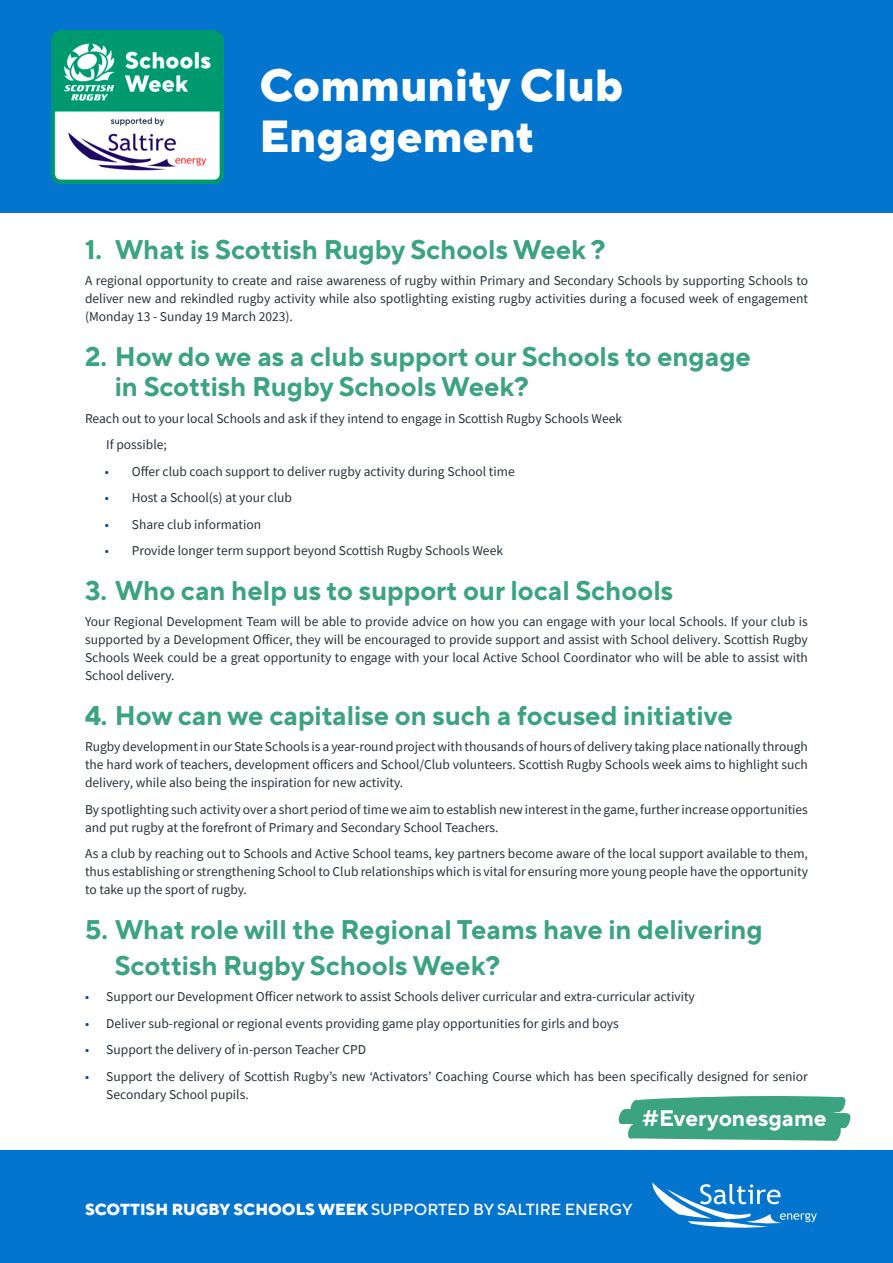
<style>
.page{position:relative;width:893px;height:1263px;background:#fff}
.page>*{position:absolute;margin:0;border:0;box-sizing:border-box;transform-origin:0 0}
.t1{font:800 45px/51px "TT Norms Pro";color:#fff}
.Paragraph_Style{font:700 27px/30px "TT Norms Pro";color:#3ba37f}
.t2{font:700 22.5px "TT Norms Pro";color:#fff}
.t3{font:800 16.05px "TT Norms Pro";color:#fff}
.Paragraph_Style-2{font:13.5px/18px "Source Sans Pro";color:#273138;text-align:justify}
.s1{color:#034881}
.s2{font-weight:500}
</style>
<div class="page">
<div style="left:0;top:0;width:893px;height:213px;background:#0475ce"></div>
<img style="left:52px;top:31px;width:171px;height:153px">
<svg style="left:618px;top:1095px;width:233px;height:46px;background:#55af90"></svg>
<div style="left:0;top:1150px;width:893px;height:113px;background:#0475ce"></div>
<svg style="left:652px;top:1182px;width:165px;height:46px"></svg>
<p class="t1" style="left:259px;top:56px;width:366px">Community Club<br>Engagement</p>
<p class="Paragraph_Style" style="left:85px;top:232px;width:522px">1. What is Scottish Rugby Schools Week ?</p>
<p class="Paragraph_Style-2" style="left:85px;top:272px;width:724px">A regional opportunity to create and raise awareness of rugby within Primary and Secondary Schools by supporting Schools to deliver new and rekindled rugby activity while also spotlighting existing rugby activities during a focused week of engagement (Monday 13 - Sunday 19 March 2023).</p>
<p class="Paragraph_Style" style="left:115px;top:339px;width:638px;text-indent:-30px">2. How do we as a club support our Schools to engage in Scottish Rugby Schools Week?</p>
<p class="Paragraph_Style-2" style="left:85px;top:409px;width:539px">Reach out to your local Schools and ask if they intend to engage in Scottish Rugby Schools Week</p>
<p class="Paragraph_Style-2" style="left:106px;top:435px;width:62px">If possible;</p>
<p class="Paragraph_Style-2" style="left:105px;top:462px;width:411px"><span class="s1">•</span> Offer club coach support to deliver rugby activity during School time</p>
<p class="Paragraph_Style-2" style="left:105px;top:488px;width:189px"><span class="s1">•</span> Host a School(s) at your club</p>
<p class="Paragraph_Style-2" style="left:105px;top:515px;width:158px"><span class="s1">•</span> Share club information</p>
<p class="Paragraph_Style-2" style="left:105px;top:541px;width:400px"><span class="s1">•</span> Provide longer term support beyond Scottish Rugby Schools Week</p>
<p class="Paragraph_Style" style="left:85px;top:573px;width:589px">3. Who can help us to support our local Schools</p>
<p class="Paragraph_Style-2" style="left:85px;top:612px;width:724px">Your Regional Development Team will be able to provide advice on how you can engage with your local Schools. If your club is supported by a Development Officer, they will be encouraged to provide support and assist with School delivery. Scottish Rugby Schools Week could be a great opportunity to engage with your local Active School Coordinator who will be able to assist with School delivery.</p>
<p class="Paragraph_Style" style="left:85px;top:698px;width:649px">4. How can we capitalise on such a focused initiative</p>
<p class="Paragraph_Style-2" style="left:85px;top:737px;width:724px">Rugby development in our State Schools is a year-round project with thousands of hours of delivery taking place nationally through the hard work of teachers, development officers and School/Club volunteers. Scottish Rugby Schools week aims to highlight such delivery, while also being the inspiration for new activity.</p>
<p class="Paragraph_Style-2" style="left:85px;top:800px;width:724px">By spotlighting such activity over a short period of time we aim to establish new interest in the game, further increase opportunities and put rugby at the forefront of Primary and Secondary School Teachers.</p>
<p class="Paragraph_Style-2" style="left:85px;top:844px;width:724px">As a club by reaching out to Schools and Active School teams, key partners become aware of the local support available to them, thus establishing or strengthening School to Club relationships which is vital for ensuring more young people have the opportunity to take up the sport of rugby.</p>
<p class="Paragraph_Style" style="left:115px;top:909px;width:649px;line-height:36px;text-indent:-30px">5. What role will the Regional Teams have in delivering<br>Scottish Rugby Schools Week?</p>
<p class="Paragraph_Style-2" style="left:85px;top:987px;width:611px"><span class="s1">•</span> Support our Development Officer network to assist Schools deliver curricular and extra-curricular activity</p>
<p class="Paragraph_Style-2" style="left:85px;top:1014px;width:535px"><span class="s1">•</span> Deliver sub-regional or regional events providing game play opportunities for girls and boys</p>
<p class="Paragraph_Style-2" style="left:85px;top:1040px;width:282px"><span class="s1">•</span> Support the delivery of in-person Teacher CPD</p>
<p class="Paragraph_Style-2" style="left:106px;top:1067px;width:703px;text-indent:-21px"><span class="s1">•</span> Support the delivery of Scottish Rugby’s new ‘Activators’ Coaching Course which has been specifically designed for senior<br>Secondary School pupils.</p>
<h3 class="t2" style="left:642px;top:1101px;width:186px">#Everyonesgame</h3>
<p class="t3" style="left:85px;top:1197px;width:549px">SCOTTISH RUGBY SCHOOLS WEEK <span class="s2">SUPPORTED BY SALTIRE ENERGY</span></p>
</div>
